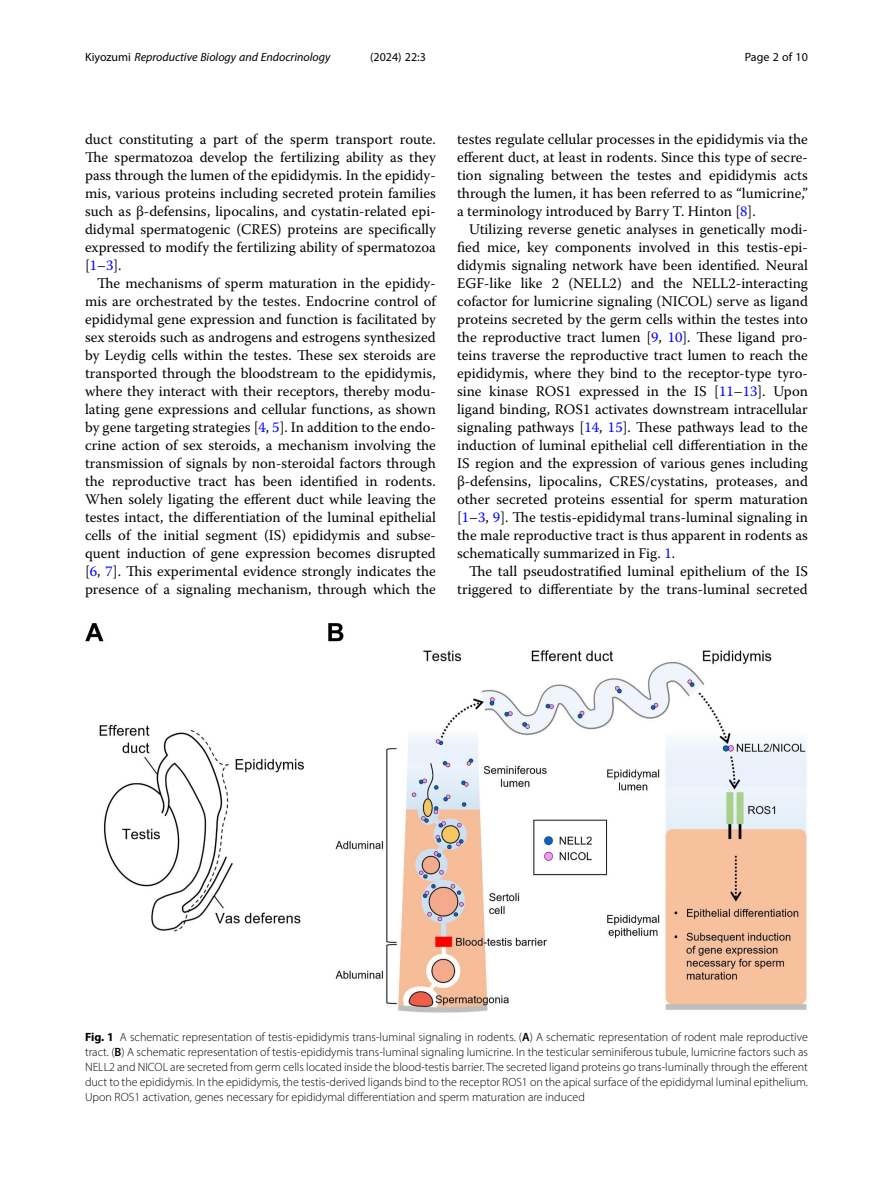
<style>
.page{position:relative;width:893px;height:1191px;background:#fff}
.page>*{position:absolute;margin:0;border:0;box-sizing:border-box;transform-origin:0 0}
.Body_Text_Indent{font:14.7px/18px "Warnock Pro";color:#000;text-align:justify}
.Body_Text{font:14.7px/18px "Warnock Pro";color:#000;text-align:justify}
.Figure_Caption{font:300 12px/15px "Myriad Pro";color:#000;text-align:justify}
.t1{font:italic 12px "Myriad Pro";color:#000}
.t2{font:12px "Myriad Pro";color:#000}
.s1{font-style:normal}
.s2{color:#00f}
.s3{font-weight:700}
.s4{font-weight:600}
</style>
<div class="page">
<img style="left:85px;top:623px;width:723px;height:390px">
<p class="t1" style="left:85px;top:50px;width:247px"><span class="s1">Kiyozumi</span> Reproductive Biology and Endocrinology</p>
<p class="t2" style="left:370px;top:50px;width:57px">(2024) 22:3</p>
<p class="t2" style="left:745px;top:50px;width:65px">Page 2 of 10</p>
<p class="Body_Text" style="left:85px;top:130px;width:352px">duct constituting a part of the sperm transport route.<br>The spermatozoa develop the fertilizing ability as they pass through the lumen of the epididymis. In the epididy&shy;mis, various proteins including secreted protein families such as β-defensins, lipocalins, and cystatin-related epi&shy;didymal spermatogenic (CRES) proteins are specifically expressed to modify the fertilizing ability of spermatozoa [<span class="s2">1</span>–<span class="s2">3</span>].</p>
<p class="Body_Text_Indent" style="left:85px;top:274px;width:352px;text-indent:12px">The mechanisms of sperm maturation in the epididy&shy;mis are orchestrated by the testes. Endocrine control of epididymal gene expression and function is facilitated by sex steroids such as androgens and estrogens synthesized by Leydig cells within the testes. These sex steroids are transported through the bloodstream to the epididymis, where they interact with their receptors, thereby modu&shy;lating gene expressions and cellular functions, as shown by gene targeting strategies [<span class="s2">4</span>, <span class="s2">5</span>]. In addition to the endo&shy;crine action of sex steroids, a mechanism involving the transmission of signals by non-steroidal factors through the reproductive tract has been identified in rodents.<br>When solely ligating the efferent duct while leaving the testes intact, the differentiation of the luminal epithelial cells of the initial segment (IS) epididymis and subse&shy;quent induction of gene expression becomes disrupted [<span class="s2">6</span>, <span class="s2">7</span>]. This experimental evidence strongly indicates the presence of a signaling mechanism, through which the</p>
<p class="Body_Text_Indent" style="left:457px;top:130px;width:352px">testes regulate cellular processes in the epididymis via the efferent duct, at least in rodents. Since this type of secre&shy;tion signaling between the testes and epididymis acts through the lumen, it has been referred to as “lumicrine,” a terminology introduced by Barry T. Hinton [<span class="s2">8</span>].</p>
<p class="Body_Text_Indent" style="left:457px;top:220px;width:352px;text-indent:12px">Utilizing reverse genetic analyses in genetically modi&shy;fied mice, key components involved in this testis-epi&shy;didymis signaling network have been identified. Neural EGF-like like 2 (NELL2) and the NELL2-interacting cofactor for lumicrine signaling (NICOL) serve as ligand proteins secreted by the germ cells within the testes into the reproductive tract lumen [<span class="s2">9</span>, <span class="s2">10</span>]. These ligand pro&shy;teins traverse the reproductive tract lumen to reach the epididymis, where they bind to the receptor-type tyro&shy;sine kinase ROS1 expressed in the IS [<span class="s2">11</span>–<span class="s2">13</span>]. Upon ligand binding, ROS1 activates downstream intracellular signaling pathways [<span class="s2">14</span>, <span class="s2">15</span>]. These pathways lead to the induction of luminal epithelial cell differentiation in the IS region and the expression of various genes including β-defensins, lipocalins, CRES/cystatins, proteases, and other secreted proteins essential for sperm maturation [<span class="s2">1</span>–<span class="s2">3</span>, <span class="s2">9</span>]. The testis-epididymal trans-luminal signaling in the male reproductive tract is thus apparent in rodents as schematically summarized in Fig. <span class="s2">1</span>.</p>
<p class="Body_Text_Indent" style="left:457px;top:562px;width:352px;text-align:right">The tall pseudostratified luminal epithelium of the IS triggered to differentiate by the trans-luminal secreted</p>
<p class="Figure_Caption" style="left:85px;top:1029px;width:724px"><span class="s3">Fig. 1</span> A schematic representation of testis-epididymis trans-luminal signaling in rodents. (<span class="s4">A</span>) A schematic representation of rodent male reproductive tract. (<span class="s4">B</span>) A schematic representation of testis-epididymis trans-luminal signaling lumicrine. In the testicular seminiferous tubule, lumicrine factors such as NELL2 and NICOL are secreted from germ cells located inside the blood-testis barrier. The secreted ligand proteins go trans-luminally through the efferent duct to the epididymis. In the epididymis, the testis-derived ligands bind to the receptor ROS1 on the apical surface of the epididymal luminal epithelium.<br>Upon ROS1 activation, genes necessary for epididymal differentiation and sperm maturation are induced</p>
</div>
